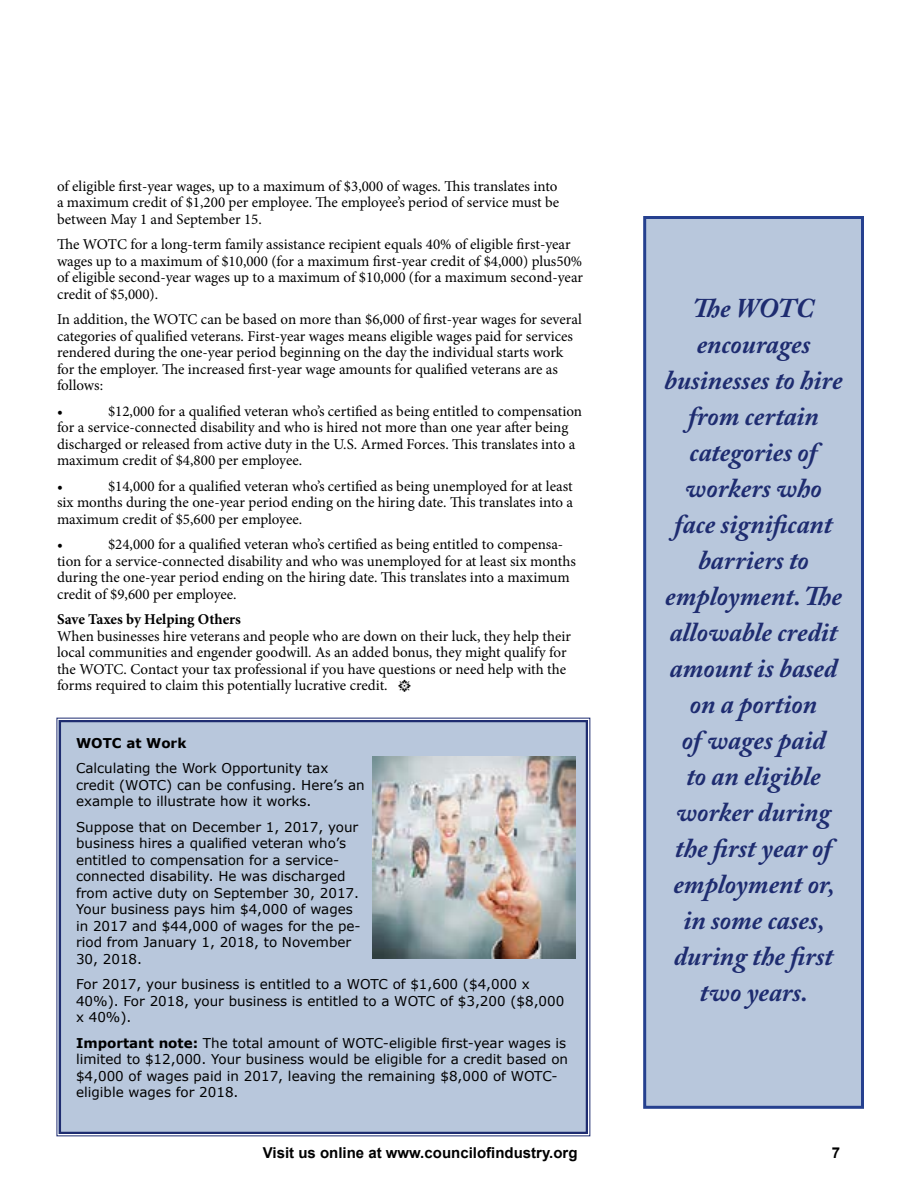
<style>
.page{position:relative;width:918px;height:1188px;background:#fff}
.page>*{position:absolute;margin:0;border:0;box-sizing:border-box;transform-origin:0 0}
.t1{font:italic 700 27px/36px "Adobe Caslon Pro";color:#1e2c70;text-align:center}
.t2{font:15px/16.5px "Minion Pro";color:#000}
.t3{font:700 15px "Arial";color:#000}
.t4{font:700 15px "Minion Pro";letter-spacing:-.005em;color:#000}
.t5{font:13.5px/16.5px "Verdana";color:#000}
.t6{font:700 13.5px "Verdana";color:#000}
.s1{font-weight:700}
</style>
<div class="page">
<div style="left:645px;top:218px;width:217px;height:889px;background:#b8c7dc"></div>
<div style="left:643px;top:216px;width:221px;height:893px;border:3px solid #25408f"></div>
<div style="left:56px;top:717px;width:535px;height:420px;background:#b8c7dc"></div>
<div style="left:59px;top:720px;width:529px;height:414px;border:2px solid #1e2c70"></div>
<img style="left:373px;top:756px;width:202px;height:202px">
<p class="t2" style="left:57px;top:178px;width:504px;text-align:justify">of eligible first-year wages, up to a maximum of $3,000 of wages. This translates into a maximum credit of $1,200 per employee. The employee’s period of service must be between May 1 and September 15.</p>
<p class="t2" style="left:57px;top:236px;width:528px">The WOTC for a long-term family assistance recipient equals 40% of eligible first-year wages up to a maximum of $10,000 (for a maximum first-year credit of $4,000) plus50% of eligible second-year wages up to a maximum of $10,000 (for a maximum second-year credit of $5,000).</p>
<p class="t2" style="left:57px;top:311px;width:526px">In addition, the WOTC can be based on more than $6,000 of first-year wages for several categories of qualified veterans. First-year wages means eligible wages paid for services rendered during the one-year period beginning on the day the individual starts work for the employer. The increased first-year wage amounts for qualified veterans are as follows:</p>
<p class="t2" style="left:57px;top:403px;width:7px">•</p>
<p class="t2" style="left:57px;top:403px;width:527px;text-indent:51px">$12,000 for a qualified veteran who’s certified as being entitled to compensation for a service-connected disability and who is hired not more than one year after being discharged or released from active duty in the U.S. Armed Forces. This translates into a maximum credit of $4,800 per employee.</p>
<p class="t2" style="left:57px;top:478px;width:7px">•</p>
<p class="t2" style="left:57px;top:478px;width:518px;text-align:justify;text-indent:51px">$14,000 for a qualified veteran who’s certified as being unemployed for at least six months during the one-year period ending on the hiring date. This translates into a maximum credit of $5,600 per employee.</p>
<p class="t2" style="left:57px;top:536px;width:7px">•</p>
<p class="t2" style="left:57px;top:536px;width:520px;text-indent:51px">$24,000 for a qualified veteran who’s certified as being entitled to compensa&shy;tion for a service-connected disability and who was unemployed for at least six months during the one-year period ending on the hiring date. This translates into a maximum credit of $9,600 per employee.</p>
<p class="t4" style="left:57px;top:609px;width:186px">Save Taxes by Helping Others</p>
<p class="t2" style="left:57px;top:628px;width:516px">When businesses hire veterans and people who are down on their luck, they help their local communities and engender goodwill. As an added bonus, they might qualify for the WOTC. Contact your tax professional if you have questions or need help with the forms required to claim this potentially lucrative credit. •</p>
<p class="t6" style="left:76px;top:733px;width:112px">WOTC at Work</p>
<p class="t5" style="left:76px;top:760px;width:290px">Calculating the Work Opportunity tax credit (WOTC) can be confusing. Here’s an example to illustrate how it works.</p>
<p class="t5" style="left:76px;top:818px;width:286px">Suppose that on December 1, 2017, your business hires a qualified veteran who’s entitled to compensation for a service&shy;connected disability. He was discharged from active duty on September 30, 2017.<br>Your business pays him $4,000 of wages in 2017 and $44,000 of wages for the pe&shy;riod from January 1, 2018, to November 30, 2018.</p>
<p class="t5" style="left:76px;top:976px;width:490px">For 2017, your business is entitled to a WOTC of $1,600 ($4,000 x<br>40%). For 2018, your business is entitled to a WOTC of $3,200 ($8,000 x 40%).</p>
<p class="t5" style="left:76px;top:1034px;width:494px"><span class="s1">Important note:</span> The total amount of WOTC-eligible first-year wages is limited to $12,000. Your business would be eligible for a credit based on $4,000 of wages paid in 2017, leaving the remaining $8,000 of WOTC&shy;eligible wages for 2018.</p>
<p class="t1" style="left:664px;top:290px;width:180px">The WOTC encourages businesses to hire from certain categories of workers who face significant barriers to employment. The allowable credit amount is based on a portion<br>of wages paid<br>to an eligible worker during the first year of employment or, in some cases, during the first two years.</p>
<p class="t3" style="left:263px;top:1143px;width:316px">Visit us online at www.councilofindustry.org</p>
<p class="t3" style="left:832px;top:1143px;width:10px">7</p>
</div>
